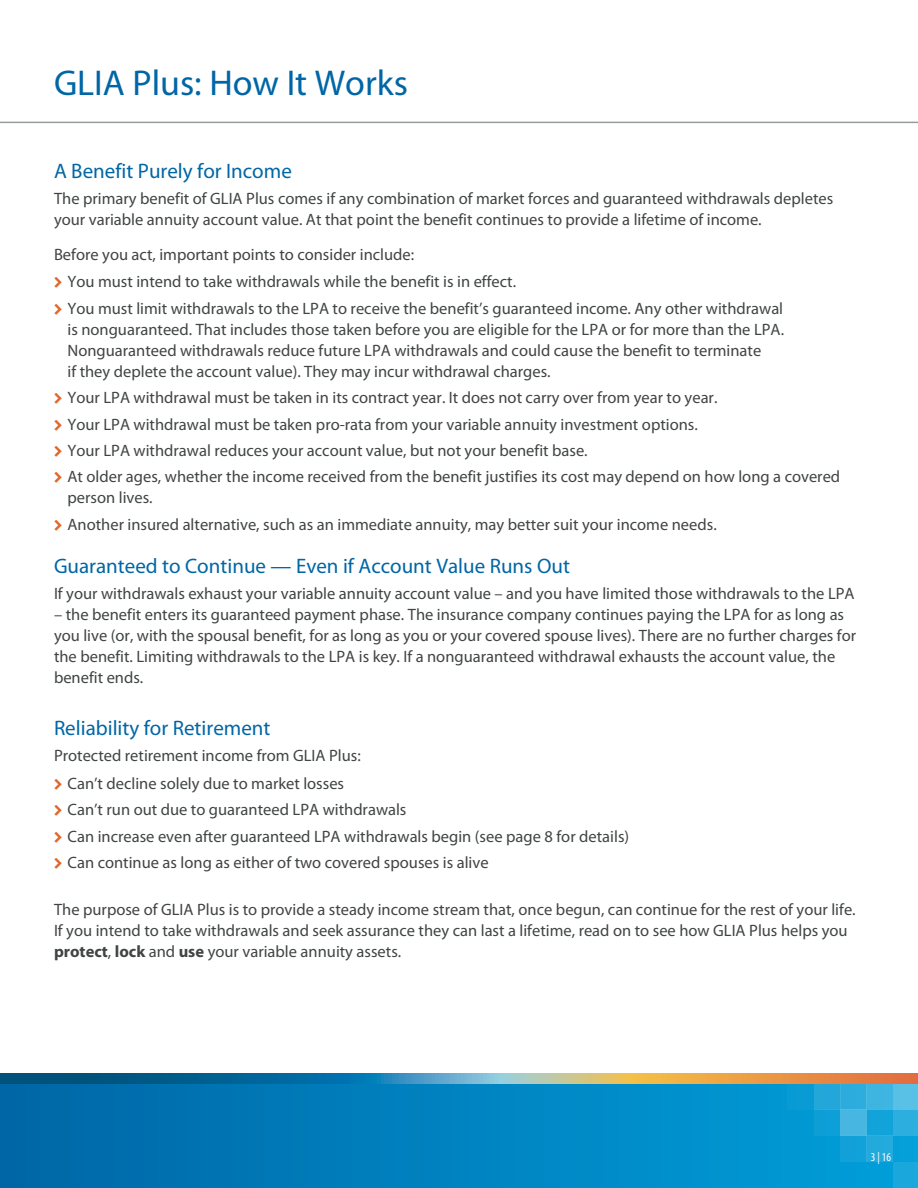
<style>
.page{position:relative;width:918px;height:1188px;background:#fff}
.page>*{position:absolute;margin:0;border:0;box-sizing:border-box;transform-origin:0 0}
.t1{font:36px "Myriad Pro";color:#0066a6}
.t2{font:21px "Myriad Pro";color:#0066a6}
.t3{font:16.5px/21px "Myriad Pro";color:#404542}
.t4{font:condensed 12px "Myriad Pro";color:#fff}
.s1{font-weight:700}
</style>
<div class="page">
<div style="left:0;top:1080px;width:918px;height:108px;background:linear-gradient(to right,#0066a6,#009fda)"></div>
<hr style="left:0;top:1080px;width:1px;height:108px;background:#0066a6">
<div style="left:893px;top:1083px;width:25px;height:26px;background:#59c0e6"></div>
<div style="left:866px;top:1083px;width:27px;height:26px;background:#3eb4e1"></div>
<div style="left:840px;top:1083px;width:26px;height:26px;background:#2cacdd"></div>
<div style="left:814px;top:1083px;width:26px;height:26px;background:#23a7da"></div>
<div style="left:788px;top:1083px;width:26px;height:26px;background:#089bd4"></div>
<div style="left:893px;top:1109px;width:25px;height:27px;background:#2cafdf"></div>
<div style="left:866px;top:1109px;width:27px;height:27px;background:#11a3da"></div>
<div style="left:840px;top:1109px;width:26px;height:27px;background:#47b6e1"></div>
<div style="left:814px;top:1109px;width:26px;height:27px;background:#0d9fd7"></div>
<div style="left:893px;top:1136px;width:25px;height:26px;background:#04a0d9"></div>
<div style="left:866px;top:1136px;width:27px;height:26px;background:#23aadd"></div>
<div style="left:840px;top:1136px;width:26px;height:26px;background:#11a1d8"></div>
<div style="left:893px;top:1162px;width:25px;height:26px;background:#1aa8dc"></div>
<svg style="left:0;top:1073px;width:918px;height:10px;background:#718881"></svg>
<hr style="left:0;top:122px;width:918px;height:1px;background:#959c9d">
<h1 class="t1" style="left:54px;top:63px;width:355px">GLIA Plus: How It Works</h1>
<p class="t2" style="left:54px;top:159px;width:239px">A Benefit Purely for Income</p>
<p class="t3" style="left:54px;top:188px;width:781px">The primary benefit of GLIA Plus comes if any combination of market forces and guaranteed withdrawals depletes your variable annuity account value. At that point the benefit continues to provide a lifetime of income.</p>
<p class="t3" style="left:68px;top:241px;width:717px;line-height:27px;text-indent:-14px">Before you act, important points to consider include:<br>You must intend to take withdrawals while the benefit is in effect.<br>You must limit withdrawals to the LPA to receive the benefit’s guaranteed income. Any other withdrawal</p>
<p class="t3" style="left:68px;top:319px;width:718px">is nonguaranteed. That includes those taken before you are eligible for the LPA or for more than the LPA.<br>Nonguaranteed withdrawals reduce future LPA withdrawals and could cause the benefit to terminate<br>if they deplete the account value). They may incur withdrawal charges.</p>
<p class="t3" style="left:68px;top:385px;width:774px;line-height:26.4px">Your LPA withdrawal must be taken in its contract year. It does not carry over from year to year.<br>Your LPA withdrawal must be taken pro-rata from your variable annuity investment options.<br>Your LPA withdrawal reduces your account value, but not your benefit base.<br>At older ages, whether the income received from the benefit justifies its cost may depend on how long a covered</p>
<p class="t3" style="left:68px;top:485px;width:651px;line-height:26.4px">person lives.<br>Another insured alternative, such as an immediate annuity, may better suit your income needs.</p>
<p class="t2" style="left:54px;top:554px;width:518px">Guaranteed to Continue — Even if Account Value Runs Out</p>
<p class="t3" style="left:54px;top:584px;width:802px">If your withdrawals exhaust your variable annuity account value – and you have limited those withdrawals to the LPA</p>
<p class="t3" style="left:54px;top:605px;width:804px">– the benefit enters its guaranteed payment phase. The insurance company continues paying the LPA for as long as you live (or, with the spousal benefit, for as long as you or your covered spouse lives). There are no further charges for the benefit. Limiting withdrawals to the LPA is key. If a nonguaranteed withdrawal exhausts the account value, the benefit ends.</p>
<p class="t2" style="left:54px;top:716px;width:218px">Reliability for Retirement</p>
<p class="t3" style="left:68px;top:743px;width:563px;line-height:26.7px;text-indent:-14px">Protected retirement income from GLIA Plus:<br>Can’t decline solely due to market losses<br>Can’t run out due to guaranteed LPA withdrawals<br>Can increase even after guaranteed LPA withdrawals begin (see page 8 for details)<br>Can continue as long as either of two covered spouses is alive</p>
<p class="t3" style="left:54px;top:900px;width:803px">The purpose of GLIA Plus is to provide a steady income stream that, once begun, can continue for the rest of your life.<br>If you intend to take withdrawals and seek assurance they can last a lifetime, read on to see how GLIA Plus helps you <span class="s1">protect</span>, <span class="s1">lock</span> and <span class="s1">use</span> your variable annuity assets.</p>
<p class="t4" style="left:871px;top:1151px;width:22px">3 | 16</p>
</div>
